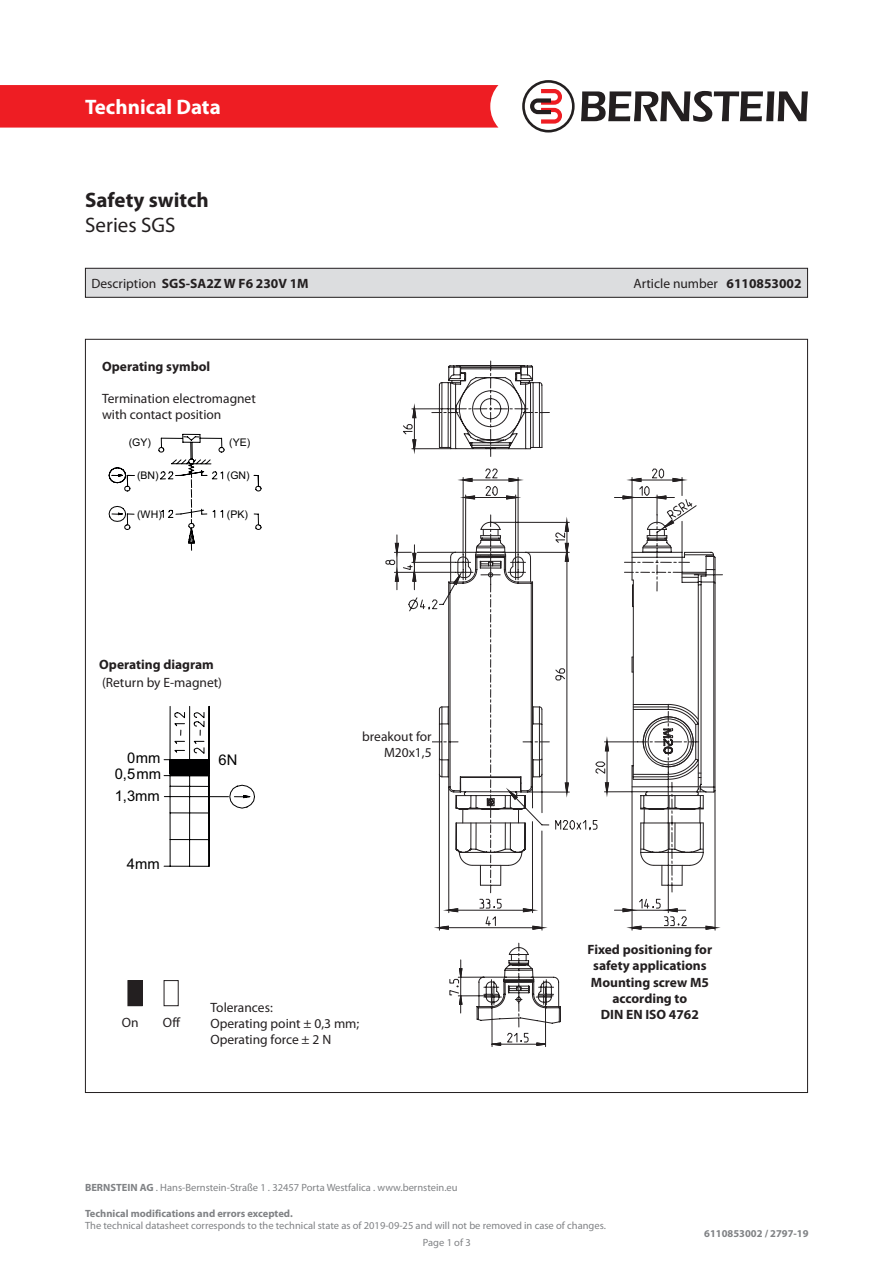
<style>
.page{position:relative;width:893px;height:1263px;background:#fff}
.page>*{position:absolute;margin:0;border:0;box-sizing:border-box;transform-origin:0 0}
.t1{font:700 21px "Myriad Pro";color:#fff}
.t2{font:700 21px "Myriad Pro";color:#231f20}
.t3{font:21px "Myriad Pro";color:#231f20}
.t4{font:14.7px/16.5px "Arial";color:#000001;text-align:right}
.t5{font:13.5px/16.2px "Myriad Pro";color:#231f20}
.t6{font:700 13.5px "Myriad Pro";color:#231f20}
.t7{font:10.5px/16.8px "Myriad Pro";color:#808285}
.t8{font:700 10.5px "Myriad Pro";color:#808285}
.t9{font:10.5px "Arial";color:#000001}
.s1{font-weight:400}
.s2{font-weight:700}
</style>
<div class="page">
<div style="left:0;top:85px;width:498px;height:43px;background:#ee1d23"></div>
<svg style="left:581px;top:91px;width:227px;height:31px"></svg>
<svg style="left:522px;top:80px;width:53px;height:53px"></svg>
<div style="left:128px;top:980px;width:14px;height:26px;background:#231f20"></div>
<div style="left:164px;top:980px;width:15px;height:26px;border:1px solid #231f20"></div>
<svg style="left:109px;top:434px;width:152px;height:117px"></svg>
<svg style="left:163px;top:706px;width:92px;height:161px"></svg>
<div style="left:170px;top:760px;width:39px;height:15px;background:#000001"></div>
<div style="left:170px;top:760px;width:39px;height:16px;border:1px solid #000001"></div>
<svg style="left:386px;top:534px;width:162px;height:396px"></svg>
<svg style="left:614px;top:574px;width:103px;height:356px"></svg>
<svg style="left:401px;top:424px;width:315px;height:462px"></svg>
<svg style="left:411px;top:361px;width:139px;height:96px"></svg>
<svg style="left:449px;top:943px;width:112px;height:104px"></svg>
<div style="left:85px;top:268px;width:722px;height:29px;background:#dcdddf"></div>
<div style="left:85px;top:268px;width:723px;height:30px;border:1px solid #231f20"></div>
<div style="left:338px;top:731px;width:94px;height:33px;background:#fff"></div>
<h1 class="t1" style="left:85px;top:93px;width:137px">Technical Data</h1>
<p class="t2" style="left:85px;top:186px;width:125px">Safety switch</p>
<p class="t3" style="left:85px;top:212px;width:92px">Series SGS</p>
<p class="t6" style="left:91px;top:274px;width:219px"><span class="s1">Description</span> SGS-SA2Z W F6 230V 1M</p>
<p class="t5" style="left:633px;top:275px;width:170px">Article number <span class="s2">6110853002</span></p>
<p class="t6" style="left:102px;top:357px;width:110px">Operating symbol</p>
<p class="t5" style="left:102px;top:390px;width:155px">Termination electromagnet with contact position</p>
<p class="t9" style="left:129px;top:435px;width:24px">(GY)</p>
<p class="t9" style="left:229px;top:435px;width:23px">(YE)</p>
<p class="t9" style="left:137px;top:468px;width:23px">(BN)</p>
<p class="t9" style="left:137px;top:507px;width:26px">(WH)</p>
<p class="t9" style="left:227px;top:468px;width:24px">(GN)</p>
<p class="t9" style="left:227px;top:507px;width:23px">(PK)</p>
<p class="t6" style="left:99px;top:656px;width:116px">Operating diagram</p>
<p class="t5" style="left:102px;top:674px;width:122px">(Return by E-magnet)</p>
<p class="t4" style="left:115px;top:750px;width:48px">0mm<br>0,5mm</p>
<p class="t4" style="left:115px;top:788px;width:46px">1,3mm</p>
<p class="t4" style="left:127px;top:856px;width:34px">4mm</p>
<p class="t4" style="left:219px;top:752px;width:20px">6N</p>
<p class="t5" style="left:362px;top:728px;width:71px;text-align:right">breakout for<br>M20x1,5</p>
<p class="t5" style="left:122px;top:1014px;width:18px">On</p>
<p class="t5" style="left:163px;top:1014px;width:19px">Off</p>
<p class="t5" style="left:210px;top:999px;width:64px">Tolerances:</p>
<p class="t5" style="left:210px;top:1015px;width:150px">Operating point ± 0,3 mm;</p>
<p class="t5" style="left:210px;top:1031px;width:122px">Operating force ± 2 N</p>
<p class="t6" style="left:588px;top:941px;width:126px">Fixed positioning for</p>
<p class="t6" style="left:593px;top:957px;width:115px">safety applications</p>
<p class="t6" style="left:591px;top:973px;width:120px">Mounting screw M5</p>
<p class="t6" style="left:612px;top:989px;width:76px">according to</p>
<p class="t6" style="left:601px;top:1006px;width:100px">DIN EN ISO 4762</p>
<p class="t7" style="left:85px;top:1179px;width:374px"><span class="s2">BERNSTEIN AG</span> . Hans-Bernstein-Straße 1 . 32457 Porta Westfalica . www.bernstein.eu</p>
<p class="t8" style="left:85px;top:1206px;width:209px">Technical modifications and errors excepted.</p>
<p class="t7" style="left:423px;top:1217px;width:184px;text-indent:-338px">The technical datasheet corresponds to the technical state as of 2019-09-25 and will not be removed in case of changes.<br>Page 1 of 3</p>
<p class="t8" style="left:704px;top:1227px;width:106px">6110853002 / 2797-19</p>
</div>
